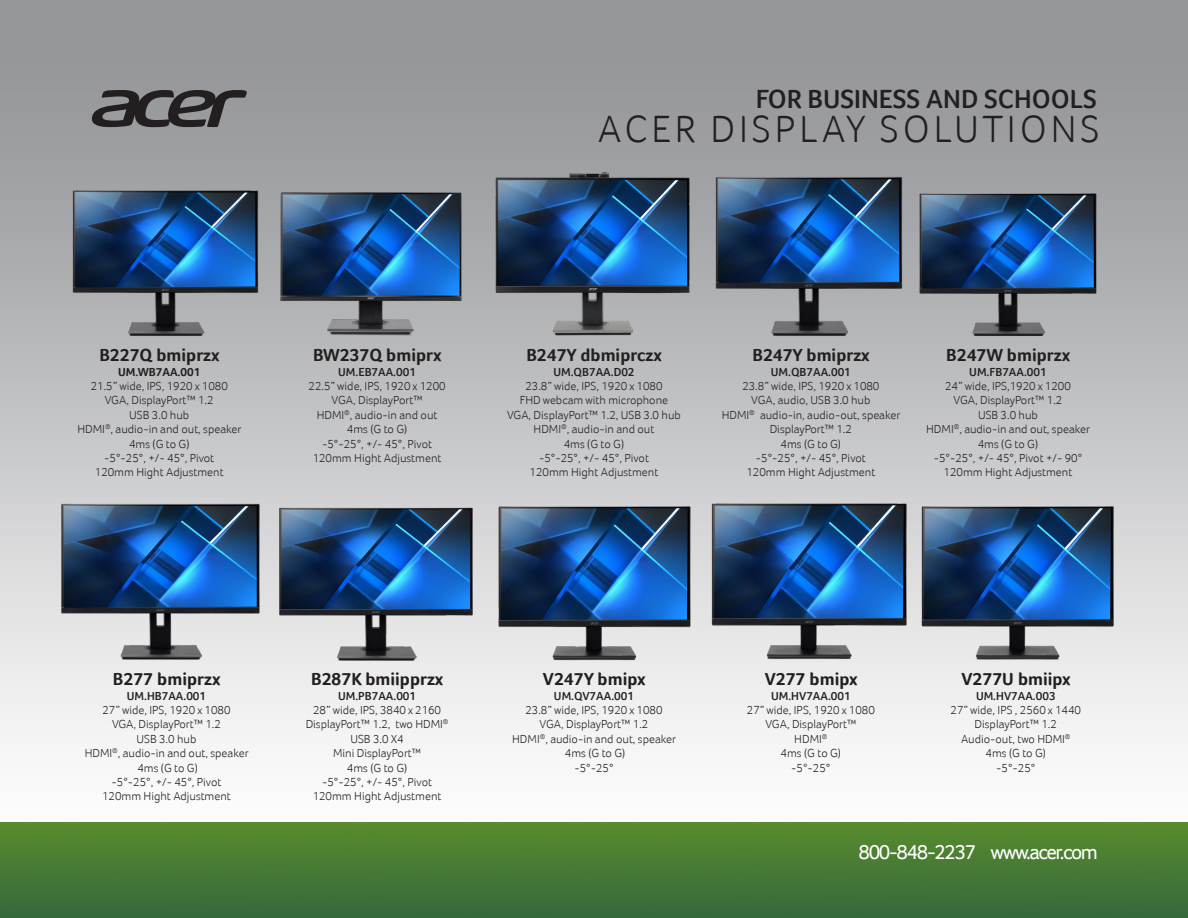
<style>
.page{position:relative;width:1188px;height:918px;background:#fff}
.page>*{position:absolute;margin:0;border:0;box-sizing:border-box;transform-origin:0 0}
.t1{font:300 39px "Acer Foco";letter-spacing:.1em;color:#231f20}
.t2{font:600 27px "Acer Foco";color:#231f20}
.t3{font:21px "Acer Foco";letter-spacing:-.07em;color:#fff}
.t4{font:700 18px "Acer Foco";color:#231f20}
.t5{font:300 12px "Acer Foco";color:#231f20}
.t6{font:600 12px "Acer Foco";color:#231f20}
.t7{font:700 12px "Acer Foco";color:#231f20}
</style>
<div class="page">
<img style="left:0;top:0;width:1188px;height:823px">
<img style="left:0;top:823px;width:1188px;height:95px">
<img style="left:68px;top:184px;width:197px;height:156px">
<img style="left:56px;top:498px;width:209px;height:166px">
<img style="left:274px;top:187px;width:194px;height:152px">
<img style="left:274px;top:502px;width:206px;height:162px">
<img style="left:481px;top:166px;width:211px;height:172px">
<img style="left:487px;top:497px;width:211px;height:168px">
<img style="left:710px;top:171px;width:199px;height:166px">
<img style="left:707px;top:494px;width:211px;height:165px">
<img style="left:914px;top:188px;width:189px;height:150px">
<img style="left:922px;top:496px;width:203px;height:163px">
<svg style="left:90px;top:90px;width:157px;height:37px;background:#5b595c"></svg>
<p class="t2" style="left:756px;top:84px;width:343px">FOR BUSINESS AND SCHOOLS</p>
<p class="t1" style="left:598px;top:107px;width:503px">ACER DISPLAY SOLUTIONS</p>
<p class="t4" style="left:99px;top:345px;width:122px">B227Q bmiprzx</p>
<p class="t7" style="left:118px;top:365px;width:84px">UM.WB7AA.001</p>
<p class="t5" style="left:91px;top:379px;width:139px">21.5” wide, IPS, 1920 x 1080</p>
<p class="t5" style="left:105px;top:394px;width:110px">VGA, DisplayPort™ 1.2</p>
<p class="t5" style="left:129px;top:408px;width:61px">USB 3.0 hub</p>
<p class="t5" style="left:77px;top:422px;width:166px">HDMI<sup>®</sup>, audio-in and out, speaker</p>
<p class="t5" style="left:129px;top:437px;width:62px">4ms (G to G)</p>
<p class="t5" style="left:104px;top:451px;width:111px">-5°-25°, +/- 45°, Pivot</p>
<p class="t5" style="left:95px;top:466px;width:130px">120mm Hight Adjustment</p>
<p class="t4" style="left:313px;top:345px;width:130px">BW237Q bmiprx</p>
<p class="t6" style="left:338px;top:365px;width:79px">UM.EB7AA.001</p>
<p class="t5" style="left:309px;top:379px;width:139px">22.5” wide, IPS, 1920 x 1200</p>
<p class="t5" style="left:332px;top:394px;width:92px">VGA, DisplayPort™</p>
<p class="t5" style="left:317px;top:408px;width:122px">HDMI<sup>®</sup>, audio-in and out</p>
<p class="t5" style="left:347px;top:422px;width:62px">4ms (G to G)</p>
<p class="t5" style="left:322px;top:437px;width:111px">-5°-25°, +/- 45°, Pivot</p>
<p class="t5" style="left:313px;top:451px;width:130px">120mm Hight Adjustment</p>
<p class="t4" style="left:526px;top:345px;width:137px">B247Y dbmiprczx</p>
<p class="t6" style="left:553px;top:365px;width:83px">UM.QB7AA.D02</p>
<p class="t5" style="left:525px;top:379px;width:139px">23.8” wide, IPS, 1920 x 1080</p>
<p class="t5" style="left:520px;top:394px;width:150px">FHD webcam with microphone</p>
<p class="t5" style="left:507px;top:408px;width:175px">VGA, DisplayPort™ 1.2, USB 3.0 hub</p>
<p class="t5" style="left:534px;top:422px;width:122px">HDMI<sup>®</sup>, audio-in and out</p>
<p class="t5" style="left:564px;top:437px;width:62px">4ms (G to G)</p>
<p class="t5" style="left:539px;top:451px;width:111px">-5°-25°, +/- 45°, Pivot</p>
<p class="t5" style="left:530px;top:466px;width:130px">120mm Hight Adjustment</p>
<p class="t4" style="left:752px;top:345px;width:119px">B247Y bmiprzx</p>
<p class="t6" style="left:771px;top:365px;width:82px">UM.QB7AA.001</p>
<p class="t5" style="left:742px;top:379px;width:139px">23.8” wide, IPS, 1920 x 1080</p>
<p class="t5" style="left:751px;top:394px;width:121px">VGA, audio, USB 3.0 hub</p>
<p class="t5" style="left:722px;top:408px;width:180px">HDMI<sup>®</sup> audio-in, audio-out, speaker</p>
<p class="t5" style="left:770px;top:422px;width:84px">DisplayPort™ 1.2</p>
<p class="t5" style="left:781px;top:437px;width:62px">4ms (G to G)</p>
<p class="t5" style="left:756px;top:451px;width:111px">-5°-25°, +/- 45°, Pivot</p>
<p class="t5" style="left:746px;top:466px;width:130px">120mm Hight Adjustment</p>
<p class="t4" style="left:946px;top:345px;width:125px">B247W bmiprzx</p>
<p class="t6" style="left:969px;top:365px;width:79px">UM.FB7AA.001</p>
<p class="t5" style="left:945px;top:379px;width:127px">24” wide, IPS,1920 x 1200</p>
<p class="t5" style="left:954px;top:394px;width:110px">VGA, DisplayPort™ 1.2</p>
<p class="t5" style="left:978px;top:408px;width:61px">USB 3.0 hub</p>
<p class="t5" style="left:926px;top:422px;width:166px">HDMI<sup>®</sup>, audio-in and out, speaker</p>
<p class="t5" style="left:978px;top:437px;width:62px">4ms (G to G)</p>
<p class="t5" style="left:934px;top:451px;width:150px">-5°-25°, +/- 45°, Pivot +/- 90°</p>
<p class="t5" style="left:944px;top:466px;width:130px">120mm Hight Adjustment</p>
<p class="t4" style="left:113px;top:669px;width:109px">B277 bmiprzx</p>
<p class="t6" style="left:127px;top:689px;width:81px">UM.HB7AA.001</p>
<p class="t5" style="left:102px;top:703px;width:130px">27” wide, IPS, 1920 x 1080</p>
<p class="t5" style="left:112px;top:718px;width:110px">VGA, DisplayPort™ 1.2</p>
<p class="t5" style="left:137px;top:732px;width:61px">USB 3.0 hub</p>
<p class="t5" style="left:85px;top:746px;width:166px">HDMI<sup>®</sup>, audio-in and out, speaker</p>
<p class="t5" style="left:137px;top:761px;width:62px">4ms (G to G)</p>
<p class="t5" style="left:112px;top:775px;width:111px">-5°-25°, +/- 45°, Pivot</p>
<p class="t5" style="left:102px;top:790px;width:130px">120mm Hight Adjustment</p>
<p class="t4" style="left:311px;top:669px;width:134px">B287K bmiipprzx</p>
<p class="t6" style="left:338px;top:689px;width:80px">UM.PB7AA.001</p>
<p class="t5" style="left:313px;top:703px;width:130px">28” wide, IPS, 3840 x 2160</p>
<p class="t5" style="left:306px;top:718px;width:144px">DisplayPort™ 1.2, two HDMI<sup>®</sup></p>
<p class="t5" style="left:350px;top:732px;width:55px">USB 3.0 X4</p>
<p class="t5" style="left:333px;top:746px;width:90px">Mini DisplayPort™</p>
<p class="t5" style="left:347px;top:761px;width:62px">4ms (G to G)</p>
<p class="t5" style="left:322px;top:775px;width:111px">-5°-25°, +/- 45°, Pivot</p>
<p class="t5" style="left:313px;top:790px;width:130px">120mm Hight Adjustment</p>
<p class="t4" style="left:543px;top:669px;width:104px">V247Y bmipx</p>
<p class="t6" style="left:554px;top:689px;width:82px">UM.QV7AA.001</p>
<p class="t5" style="left:525px;top:703px;width:139px">23.8” wide, IPS, 1920 x 1080</p>
<p class="t5" style="left:540px;top:718px;width:110px">VGA, DisplayPort™ 1.2</p>
<p class="t5" style="left:512px;top:732px;width:166px">HDMI<sup>®</sup>, audio-in and out, speaker</p>
<p class="t5" style="left:565px;top:746px;width:62px">4ms (G to G)</p>
<p class="t5" style="left:574px;top:761px;width:41px">-5°-25°</p>
<p class="t4" style="left:765px;top:669px;width:94px">V277 bmipx</p>
<p class="t6" style="left:771px;top:689px;width:81px">UM.HV7AA.001</p>
<p class="t5" style="left:747px;top:703px;width:130px">27” wide, IPS, 1920 x 1080</p>
<p class="t5" style="left:765px;top:718px;width:92px">VGA, DisplayPort™</p>
<p class="t5" style="left:794px;top:732px;width:35px">HDMI<sup>®</sup></p>
<p class="t5" style="left:781px;top:746px;width:62px">4ms (G to G)</p>
<p class="t5" style="left:791px;top:761px;width:41px">-5°-25°</p>
<p class="t4" style="left:961px;top:669px;width:111px">V277U bmiipx</p>
<p class="t6" style="left:976px;top:689px;width:81px">UM.HV7AA.003</p>
<p class="t5" style="left:951px;top:703px;width:132px">27” wide, IPS , 2560 x 1440</p>
<p class="t5" style="left:975px;top:718px;width:84px">DisplayPort™ 1.2</p>
<p class="t5" style="left:961px;top:732px;width:111px">Audio-out, two HDMI<sup>®</sup></p>
<p class="t5" style="left:986px;top:746px;width:62px">4ms (G to G)</p>
<p class="t5" style="left:996px;top:761px;width:41px">-5°-25°</p>
<h3 class="t3" style="left:859px;top:840px;width:241px">800-848-2237 www.acer.com</h3>
</div>
